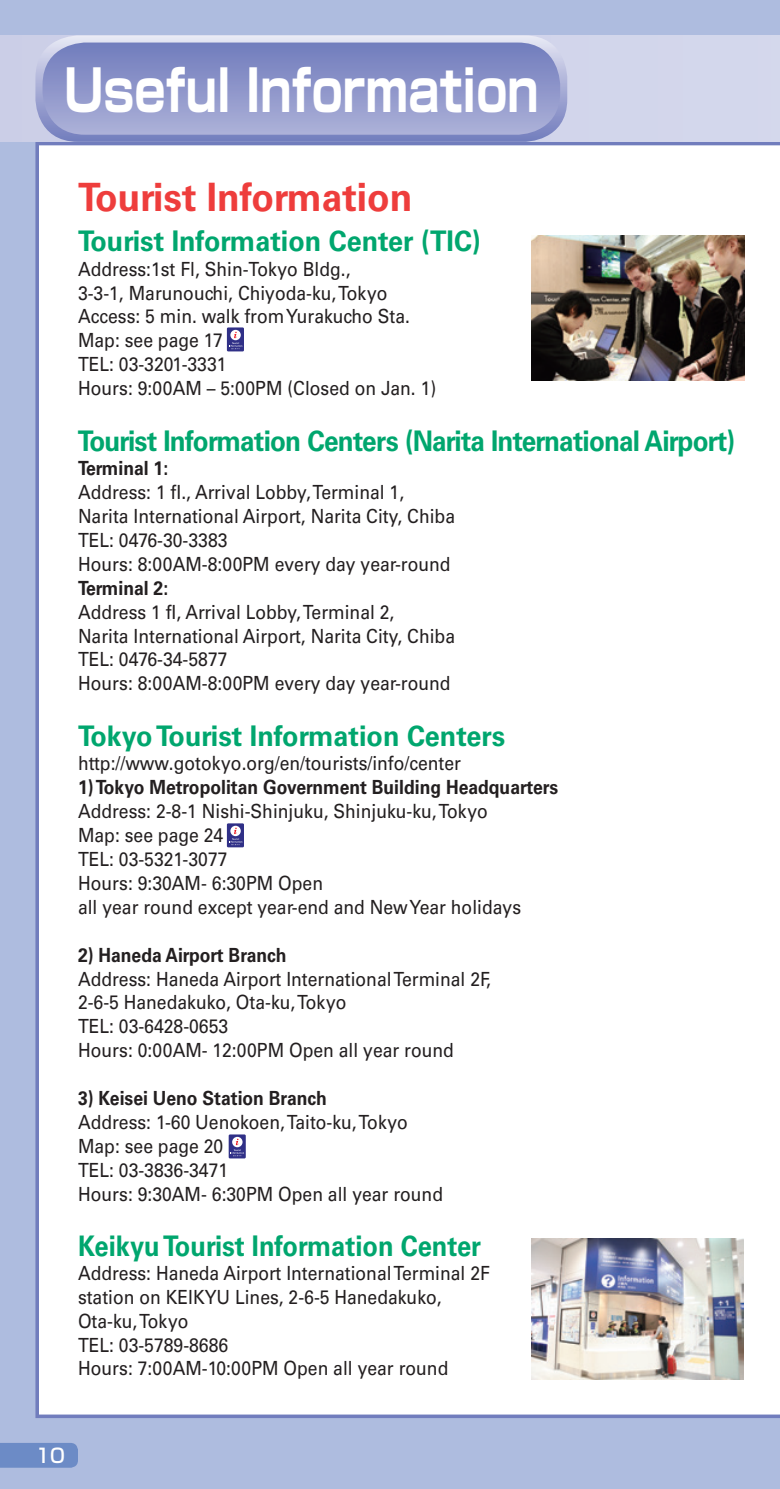
<style>
.page{position:relative;width:780px;height:1489px;background:#fff}
.page>*{position:absolute;margin:0;border:0;box-sizing:border-box;transform-origin:0 0}
.t1{font:700 56.75px "Shin Go Pro";color:#fff;scale:.8 1}
.t2{font:700 39px "Univers";color:#ee3d3c;scale:.95 1}
.t3{font:700 28.25px "Univers";color:#00a66e;scale:.95 1}
.t4{font:700 28.25px "Univers";letter-spacing:-.02em;color:#00a66e;scale:.92 1}
.t5{font:700 28.25px "Univers";color:#00a66e;scale:.9 1}
.t6{font:19.5px/24px "Univers";color:#231f20;scale:.9 1}
.t7{font:700 19.5px "Univers";color:#231f20;scale:.9 1}
.t8{font:500 19.5px "Shin Go Pro";color:#fff}
</style>
<div class="page">
<div style="left:0;top:0;width:780px;height:1488px;background:#aebcdf"></div>
<div style="left:35px;top:142px;width:745px;height:1275px;background:#fff"></div>
<div style="left:0;top:1443px;width:78px;height:24px;background:#6c8bc6"></div>
<div style="left:0;top:35px;width:780px;height:107px;background:#d2d6eb"></div>
<svg style="left:35px;top:35px;width:532px;height:107px"></svg>
<svg style="left:43px;top:43px;width:517px;height:92px;background:#8f97ca"></svg>
<div style="left:227px;top:327px;width:17px;height:24px;background:#303087"></div>
<svg style="left:230px;top:330px;width:11px;height:10px"></svg>
<svg style="left:229px;top:332px;width:13px;height:17px"></svg>
<div style="left:227px;top:823px;width:17px;height:24px;background:#303087"></div>
<svg style="left:229px;top:827px;width:13px;height:18px"></svg>
<img style="left:531px;top:1238px;width:212px;height:141px">
<img style="left:531px;top:235px;width:213px;height:145px">
<svg style="left:229px;top:1134px;width:17px;height:24px"></svg>
<svg style="left:231px;top:1138px;width:13px;height:18px"></svg>
<h1 class="t1" style="left:64px;top:45px;width:595px">Useful Information</h1>
<h2 class="t2" style="left:78px;top:174px;width:353px">Tourist Information</h2>
<h3 class="t3" style="left:78px;top:225px;width:425px">Tourist Information Center (TIC)</h3>
<p class="t6" style="left:78px;top:257px;width:399px">Address:1st Fl, Shin-Tokyo Bldg.,<br>3-3-1, Marunouchi, Chiyoda-ku, Tokyo<br>Access: 5 min. walk from Yurakucho Sta.<br>Map: see page 17<br>TEL: 03-3201-3331<br>Hours: 9:00AM – 5:00PM (Closed on Jan. 1)</p>
<h3 class="t4" style="left:78px;top:424px;width:716px">Tourist Information Centers (Narita International Airport)</h3>
<p class="t7" style="left:78px;top:456px;width:102px">Terminal 1:</p>
<p class="t6" style="left:78px;top:480px;width:420px">Address: 1 fI., Arrival Lobby, Terminal 1, Narita International Airport, Narita City, Chiba TEL: 0476-30-3383<br>Hours: 8:00AM-8:00PM every day year-round</p>
<p class="t7" style="left:78px;top:576px;width:102px">Terminal 2:</p>
<p class="t6" style="left:78px;top:599px;width:420px">Address 1 fI, Arrival Lobby, Terminal 2,<br>Narita International Airport, Narita City, Chiba TEL: 0476-34-5877<br>Hours: 8:00AM-8:00PM every day year-round</p>
<h3 class="t3" style="left:78px;top:719px;width:451px">Tokyo Tourist Information Centers</h3>
<p class="t6" style="left:78px;top:751px;width:427px">http://www.gotokyo.org/en/tourists/info/center</p>
<p class="t7" style="left:78px;top:775px;width:535px">1) Tokyo Metropolitan Government Building Headquarters</p>
<p class="t6" style="left:78px;top:799px;width:494px">Address: 2-8-1 Nishi-Shinjuku, Shinjuku-ku, Tokyo Map: see page 24<br>TEL: 03-5321-3077<br>Hours: 9:30AM- 6:30PM Open<br>all year round except year-end and New Year holidays</p>
<p class="t7" style="left:78px;top:943px;width:233px">2) Haneda Airport Branch</p>
<p class="t6" style="left:78px;top:966px;width:460px">Address: Haneda Airport International Terminal 2F, 2-6-5 Hanedakuko, Ota-ku, Tokyo<br>TEL: 03-6428-0653<br>Hours: 0:00AM- 12:00PM Open all year round</p>
<p class="t7" style="left:78px;top:1086px;width:278px">3) Keisei Ueno Station Branch</p>
<p class="t6" style="left:78px;top:1110px;width:407px">Address: 1-60 Uenokoen, Taito-ku, Tokyo<br>Map: see page 20<br>TEL: 03-3836-3471<br>Hours: 9:30AM- 6:30PM Open all year round</p>
<h3 class="t5" style="left:78px;top:1228px;width:449px">Keikyu Tourist Information Center</h3>
<p class="t6" style="left:78px;top:1260px;width:459px">Address: Haneda Airport International Terminal 2F station on KEIKYU Lines, 2-6-5 Hanedakuko, Ota-ku, Tokyo<br>TEL: 03-5789-8686<br>Hours: 7:00AM-10:00PM Open all year round</p>
<p class="t8" style="left:35px;top:1439px;width:31px">10</p>
</div>
